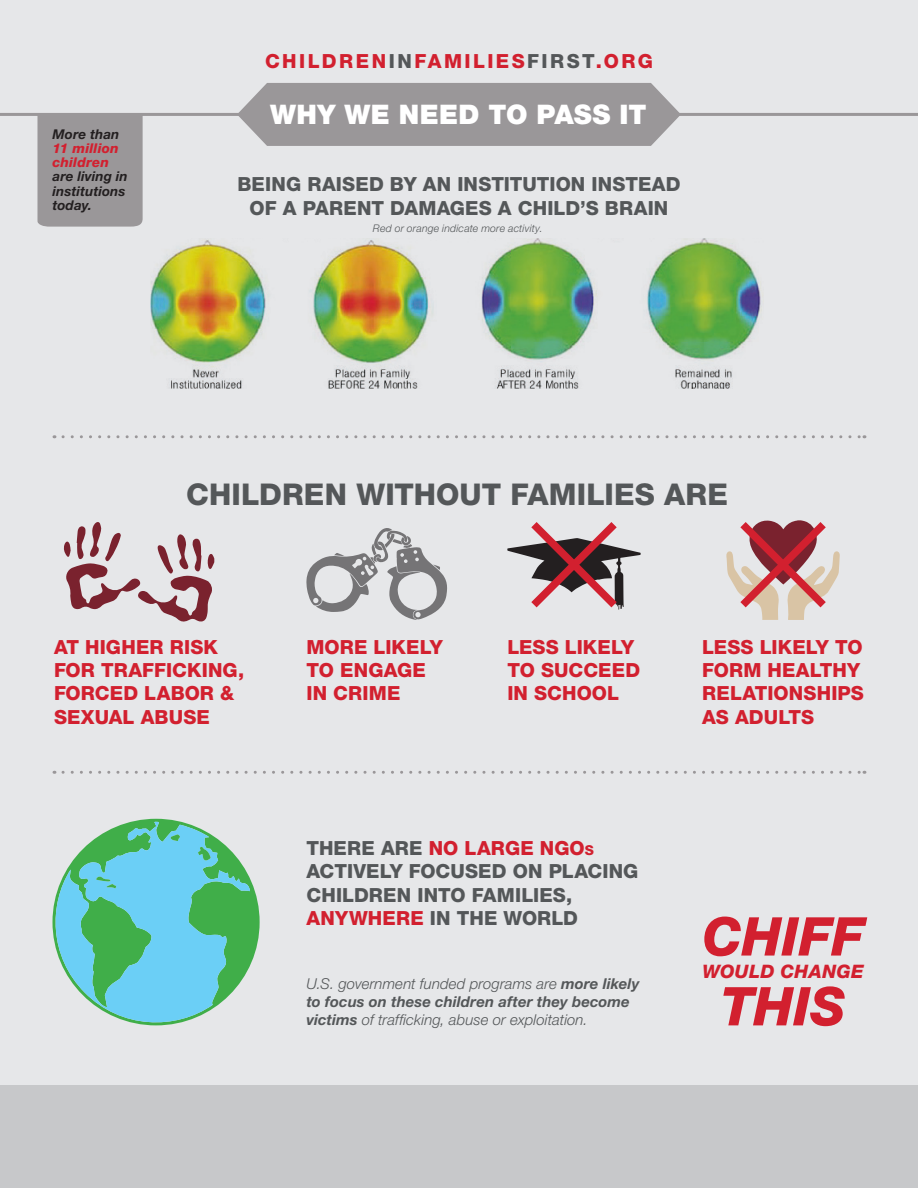
<style>
.page{position:relative;width:918px;height:1188px;background:#e6e7e9}
.page>*{position:absolute;margin:0;border:0;box-sizing:border-box;transform-origin:0 0}
.t1{font:italic 800 53.55px "Helvetica Neue LT Std";color:#d2202f}
.t2{font:800 30px "Helvetica Neue LT Std";letter-spacing:.005em;color:#545759}
.t3{font:900 27px "Helvetica Neue LT Std";letter-spacing:.01em;color:#fff}
.t4{font:800 19.5px/23.4px "Helvetica Neue LT Std";letter-spacing:.01em;color:#d2202f}
.t5{font:800 19.5px/23.4px "Helvetica Neue LT Std";letter-spacing:.005em;color:#545759;text-align:center}
.t6{font:800 19.5px "Helvetica Neue LT Std";letter-spacing:.125em;color:#d2202f}
.t7{font:italic 800 18.6px "Helvetica Neue LT Std";letter-spacing:.02em;color:#d2202f}
.t8{font:italic 300 15px/18px "Helvetica Neue LT Std";letter-spacing:.005em;color:#545759}
.t9{font:italic 700 13.5px/14.2px "Helvetica Neue LT Std";letter-spacing:.01em;color:#231f20}
.t10{font:italic 800 13.5px/14.2px "Helvetica Neue LT Std";letter-spacing:.01em;color:#d2202f}
.t11{font:italic 300 10.5px "Helvetica Neue LT Std";letter-spacing:.015em;color:#545759}
.s1{color:#545759}
.s2{color:#d2202f}
.s3{font-size:13.65px;color:#d2202f}
.s4{font-weight:700}
</style>
<div class="page">
<div style="left:0;top:1085px;width:918px;height:103px;background:#c7c8ca"></div>
<hr style="left:0;top:113px;width:918px;height:3px;background:#9a9799">
<div style="left:238px;top:83px;width:442px;height:63px;background:#9a9799"></div>
<img style="left:150px;top:238px;width:613px;height:151px">
<div style="left:37px;top:116px;width:106px;height:111px;background:#9a9799"></div>
<svg style="left:306px;top:528px;width:141px;height:92px"></svg>
<svg style="left:507px;top:522px;width:134px;height:88px"></svg>
<svg style="left:726px;top:520px;width:114px;height:100px"></svg>
<svg style="left:63px;top:522px;width:151px;height:100px"></svg>
<svg style="left:63px;top:435px;width:802px;height:3px"></svg>
<svg style="left:130px;top:819px;width:130px;height:147px"></svg>
<svg style="left:52px;top:822px;width:198px;height:204px"></svg>
<svg style="left:63px;top:771px;width:802px;height:3px"></svg>
<p class="t9" style="left:52px;top:126px;width:68px">More than</p>
<p class="t10" style="left:52px;top:141px;width:68px">11 million children</p>
<p class="t9" style="left:52px;top:169px;width:77px">are living in institutions today.</p>
<p class="t6" style="left:265px;top:49px;width:389px">CHILDREN<span class="s1">IN</span>FAMILIES<span class="s1">FIRST</span>.ORG</p>
<h3 class="t3" style="left:270px;top:98px;width:378px">WHY WE NEED TO PASS IT</h3>
<p class="t5" style="left:237px;top:173px;width:445px">BEING RAISED BY AN INSTITUTION INSTEAD<br>OF A PARENT DAMAGES A CHILD’S BRAIN</p>
<p class="t11" style="left:373px;top:222px;width:171px">Red or orange indicate more activity.</p>
<h2 class="t2" style="left:186px;top:476px;width:543px">CHILDREN WITHOUT FAMILIES ARE</h2>
<p class="t4" style="left:54px;top:635px;width:192px">AT HIGHER RISK<br>FOR TRAFFICKING,<br>FORCED LABOR &amp;<br>SEXUAL ABUSE</p>
<p class="t4" style="left:306px;top:635px;width:138px">MORE LIKELY<br>TO ENGAGE<br>IN CRIME</p>
<p class="t4" style="left:507px;top:635px;width:134px">LESS LIKELY<br>TO SUCCEED<br>IN SCHOOL</p>
<p class="t4" style="left:702px;top:635px;width:163px">LESS LIKELY TO<br>FORM HEALTHY<br>RELATIONSHIPS<br>AS ADULTS</p>
<p class="t5" style="left:306px;top:836px;width:334px;text-align:left">THERE ARE <span class="s2">NO LARGE NGO</span><span class="s3">s<br></span>ACTIVELY FOCUSED ON PLACING<br>CHILDREN INTO FAMILIES,<br><span class="s2">ANYWHERE</span> IN THE WORLD</p>
<p class="t8" style="left:306px;top:975px;width:335px">U.S. government funded programs are <span class="s4">more likely to focus on these children after they become victims</span> of trafficking, abuse or exploitation.</p>
<h1 class="t1" style="left:702px;top:905px;width:163px">CHIFF</h1>
<p class="t7" style="left:702px;top:960px;width:163px">WOULD CHANGE</p>
<h1 class="t1" style="left:721px;top:974px;width:127px">THIS</h1>
</div>
